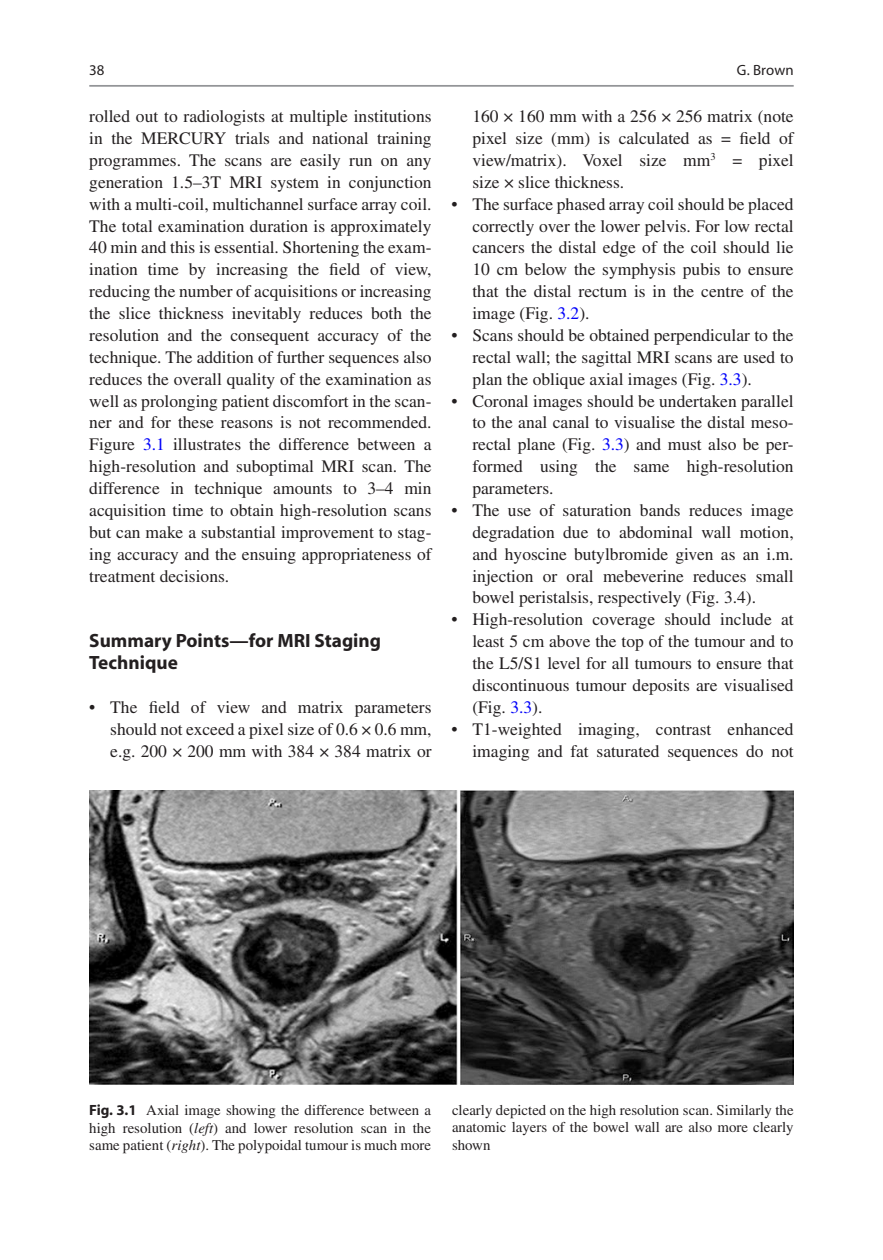
<style>
.page{position:relative;width:883px;height:1260px;background:#fff}
.page>*{position:absolute;margin:0;border:0;box-sizing:border-box;transform-origin:0 0}
.t1{font:700 19.25px/21.9px "Xhgxhy Myriad";color:#231f20}
.t2{font:17.5px/21.9px "Tvbynv Times";color:#231f20;text-align:justify}
.t3{font:14.88px/17.5px "Tvbynv Times";color:#231f20;text-align:justify}
.t4{font:14.88px "Wpsdpl Myriad";letter-spacing:.005em;color:#231f20}
.t5{font:14.88px "Llfgtj Myriad";color:#231f20}
.s1{color:#0000fa}
.s2{font-family:"Xhgxhy Myriad";font-weight:700}
.s3{font-family:"Lttwby Times";font-style:italic}
</style>
<div class="page">
<img style="left:90px;top:790px;width:703px;height:294px">
<hr style="left:89px;top:85px;width:705px;height:2px;background:#939598">
<p class="t5" style="left:89px;top:63px;width:17px">38</p>
<p class="t2" style="left:89px;top:105px;width:344px">rolled out to radiologists at multiple institutions in the MERCURY trials and national training programmes. The scans are easily run on any generation 1.5–3T MRI system in conjunction with a multi-coil, multichannel surface array coil.<br>The total examination duration is approximately 40 min and this is essential. Shortening the exam&shy;ination time by increasing the field of view, reducing the number of acquisitions or increasing the slice thickness inevitably reduces both the resolution and the consequent accuracy of the technique. The addition of further sequences also reduces the overall quality of the examination as well as prolonging patient discomfort in the scan&shy;ner and for these reasons is not recommended.<br>Figure <span class="s1">3.1</span> illustrates the difference between a high-resolution and suboptimal MRI scan. The difference in technique amounts to 3–4 min acquisition time to obtain high-resolution scans but can make a substantial improvement to stag&shy;ing accuracy and the ensuing appropriateness of treatment decisions.</p>
<p class="t1" style="left:89px;top:631px;width:293px">Summary Points—for MRI Staging<br>Technique</p>
<p class="t2" style="left:110px;top:696px;width:323px;text-indent:-21px">• The field of view and matrix parameters should not exceed a pixel size of 0.6 × 0.6 mm, e.g. 200 × 200 mm with 384 × 384 matrix or</p>
<p class="t4" style="left:737px;top:63px;width:58px">G. Brown</p>
<p class="t2" style="left:472px;top:105px;width:323px">160 × 160 mm with a 256 × 256 matrix (note pixel size (mm) is calculated as = field of view/matrix). Voxel size mm<sup>3</sup> = pixel size × slice thickness.</p>
<p class="t2" style="left:472px;top:193px;width:323px;text-indent:-21px">• The surface phased array coil should be placed correctly over the lower pelvis. For low rectal cancers the distal edge of the coil should lie 10 cm below the symphysis pubis to ensure that the distal rectum is in the centre of the image (Fig. <span class="s1">3.2</span>).</p>
<p class="t2" style="left:472px;top:324px;width:323px;text-indent:-21px">• Scans should be obtained perpendicular to the rectal wall; the sagittal MRI scans are used to plan the oblique axial images (Fig. <span class="s1">3.3</span>).</p>
<p class="t2" style="left:472px;top:390px;width:323px;text-indent:-21px">• Coronal images should be undertaken parallel to the anal canal to visualise the distal meso&shy;rectal plane (Fig. <span class="s1">3.3</span>) and must also be per&shy;formed using the same high-resolution parameters.</p>
<p class="t2" style="left:472px;top:499px;width:323px;text-indent:-21px">• The use of saturation bands reduces image degradation due to abdominal wall motion, and hyoscine butylbromide given as an i.m. injection or oral mebeverine reduces small bowel peristalsis, respectively (Fig. 3.4).</p>
<p class="t2" style="left:472px;top:608px;width:323px;text-indent:-21px">• High-resolution coverage should include at least 5 cm above the top of the tumour and to the L5/S1 level for all tumours to ensure that discontinuous tumour deposits are visualised (Fig. <span class="s1">3.3</span>).</p>
<p class="t2" style="left:451px;top:718px;width:344px;text-align:right">• T1-weighted imaging, contrast enhanced imaging and fat saturated sequences do not</p>
<p class="t3" style="left:89px;top:1102px;width:343px"><span class="s2">Fig. 3.1</span> Axial image showing the difference between a high resolution (<span class="s3">left</span>) and lower resolution scan in the same patient (<span class="s3">right</span>). The polypoidal tumour is much more</p>
<p class="t3" style="left:452px;top:1101px;width:343px">clearly depicted on the high resolution scan. Similarly the anatomic layers of the bowel wall are also more clearly shown</p>
</div>
